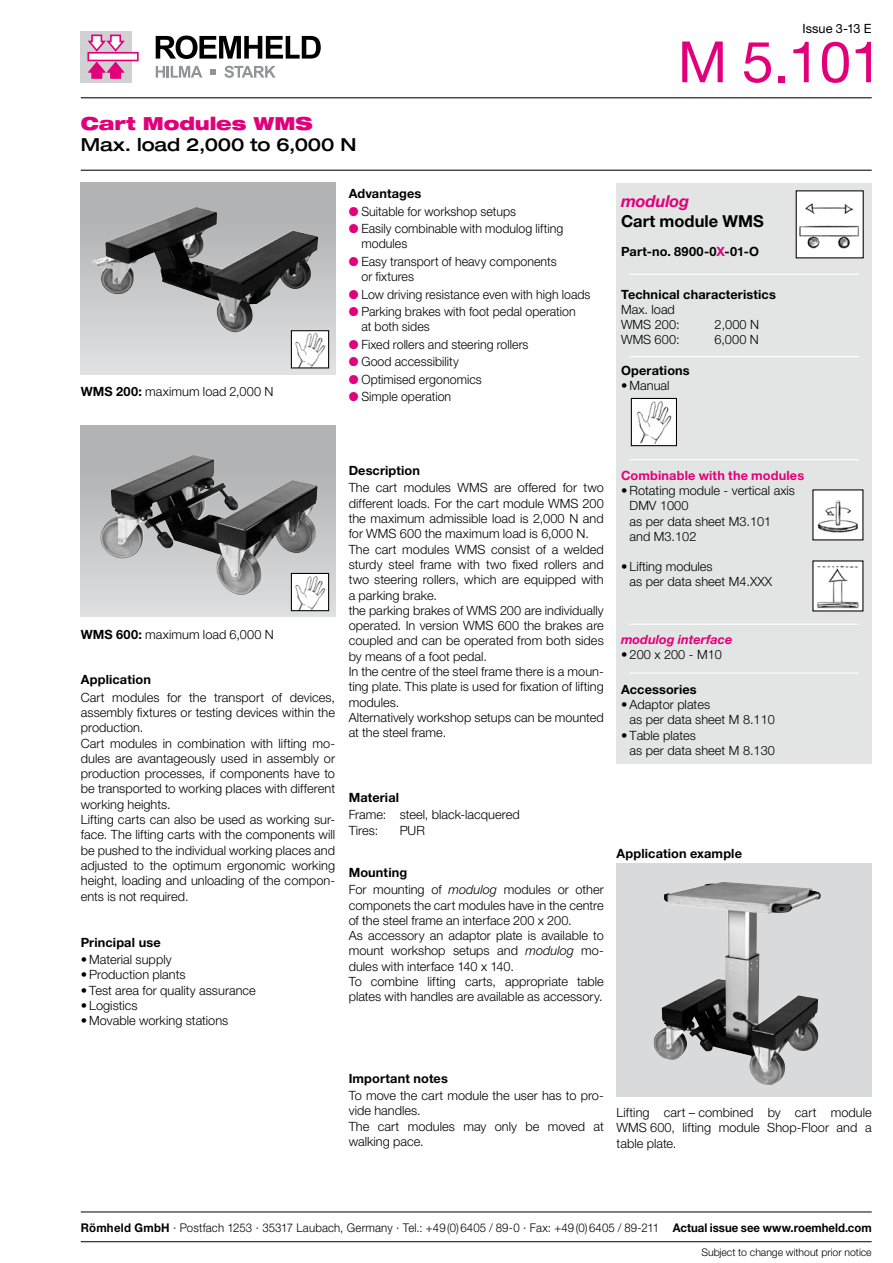
<style>
.page{position:relative;width:893px;height:1263px;background:#fff}
.page>*{position:absolute;margin:0;border:0;box-sizing:border-box;transform-origin:0 0}
.t1{font:57px "Helvetica Neue";color:#e2007a}
.t2{font:500 expanded 18px "Helvetica Neue";letter-spacing:-.01em;color:#000}
.t3{font:900 expanded 18px "Helvetica Neue";letter-spacing:-.01em;color:#e2007a}
.t4{font:700 16.5px "Helvetica Neue";color:#000}
.t5{font:italic 700 16.5px "Helvetica Neue";letter-spacing:-.01em;color:#e2007a}
.t6{font:300 12.75px/15.3px "Helvetica Neue";color:#000}
.t7{font:700 12.75px "Helvetica Neue";letter-spacing:.01em;color:#000}
.t8{font:700 12.75px "Helvetica Neue";letter-spacing:.01em;color:#e2007a}
.t9{font:italic 700 12.75px "Helvetica Neue";color:#e2007a}
.t10{font:12.75px "Helvetica Neue";color:#000}
.t11{font:300 12px "Helvetica Neue";letter-spacing:.01em;color:#000;scale:.95 1}
.t12{font:300 10.5px "Helvetica Neue";letter-spacing:-.005em;color:#000}
.s1{font-weight:700}
.s2{color:#e2007a}
.s3{font-style:italic}
</style>
<div class="page">
<div style="left:81px;top:31px;width:51px;height:51px;background:#d0d1d2"></div>
<svg style="left:87px;top:52px;width:52px;height:9px"></svg>
<svg style="left:87px;top:34px;width:40px;height:19px"></svg>
<svg style="left:87px;top:60px;width:40px;height:19px"></svg>
<svg style="left:156px;top:36px;width:165px;height:23px"></svg>
<svg style="left:156px;top:66px;width:46px;height:12px"></svg>
<svg style="left:224px;top:66px;width:52px;height:12px"></svg>
<svg style="left:210px;top:69px;width:6px;height:6px"></svg>
<hr style="left:81px;top:170px;width:791px;height:1px;background:#000">
<hr style="left:81px;top:97px;width:791px;height:1px;background:#000">
<svg style="left:81px;top:183px;width:255px;height:191px;background:#acadae"></svg>
<img style="left:92px;top:207px;width:104px;height:71px">
<div style="left:617px;top:183px;width:255px;height:102px;background:#e3e4e4"></div>
<div style="left:617px;top:279px;width:255px;height:485px;background:#e3e4e4"></div>
<img style="left:798px;top:192px;width:64px;height:64px">
<div style="left:631px;top:398px;width:45px;height:48px;background:#fff"></div>
<img style="left:636px;top:401px;width:36px;height:42px">
<div style="left:631px;top:398px;width:46px;height:48px;border:1px solid #000"></div>
<div style="left:813px;top:561px;width:50px;height:50px;background:#fff"></div>
<img style="left:817px;top:566px;width:42px;height:42px">
<div style="left:813px;top:490px;width:50px;height:50px;background:#fff"></div>
<img style="left:817px;top:500px;width:41px;height:33px">
<hr style="left:629px;top:274px;width:230px;height:1px;background:#fff">
<hr style="left:629px;top:356px;width:230px;height:1px;background:#fff">
<hr style="left:629px;top:624px;width:230px;height:1px;background:#fff">
<hr style="left:629px;top:459px;width:230px;height:1px;background:#fff">
<hr style="left:629px;top:672px;width:230px;height:2px;background:#fff">
<div style="left:291px;top:331px;width:38px;height:37px;background:#fff"></div>
<img style="left:295px;top:333px;width:31px;height:33px">
<div style="left:291px;top:330px;width:38px;height:38px;border:1px solid #000"></div>
<svg style="left:81px;top:426px;width:255px;height:191px;background:#a9aaab"></svg>
<img style="left:100px;top:455px;width:93px;height:104px">
<img style="left:293px;top:575px;width:34px;height:34px">
<div style="left:291px;top:573px;width:38px;height:38px;border:1px solid #000"></div>
<svg style="left:617px;top:863px;width:255px;height:234px;background:#c5c6c6"></svg>
<img style="left:653px;top:883px;width:75px;height:177px">
<hr style="left:81px;top:1241px;width:791px;height:1px;background:#000">
<hr style="left:81px;top:1212px;width:791px;height:1px;background:#000">
<p class="t10" style="left:802px;top:21px;width:71px">Issue 3-13 E</p>
<h2 class="t3" style="left:81px;top:112px;width:233px">Cart Modules WMS</h2>
<h2 class="t2" style="left:81px;top:133px;width:277px">Max. load 2,000 to 6,000 N</h2>
<p class="t6" style="left:81px;top:383px;width:194px"><span class="s1">WMS 200:</span> maximum load 2,000 N</p>
<p class="t7" style="left:349px;top:186px;width:74px">Advantages</p>
<p class="t6" style="left:349px;top:203px;width:169px"><span class="s2">●</span> Suitable for workshop setups</p>
<p class="t6" style="left:361px;top:221px;width:203px;text-indent:-13px"><span class="s2">●</span> Easily combinable with modulog lifting modules</p>
<p class="t6" style="left:361px;top:253px;width:197px;text-indent:-13px"><span class="s2">●</span> Easy transport of heavy components or fixtures</p>
<p class="t6" style="left:349px;top:286px;width:243px"><span class="s2">●</span> Low driving resistance even with high loads</p>
<p class="t6" style="left:361px;top:303px;width:216px;text-indent:-13px"><span class="s2">●</span> Parking brakes with foot pedal operation at both sides</p>
<p class="t6" style="left:349px;top:336px;width:181px"><span class="s2">●</span> Fixed rollers and steering rollers</p>
<p class="t6" style="left:349px;top:354px;width:112px"><span class="s2">●</span> Good accessibility</p>
<p class="t6" style="left:349px;top:371px;width:135px"><span class="s2">●</span> Optimised ergonomics</p>
<p class="t6" style="left:349px;top:389px;width:104px"><span class="s2">●</span> Simple operation</p>
<h1 class="t1" style="left:678px;top:28px;width:206px">M 5.101</h1>
<p class="t5" style="left:621px;top:191px;width:70px">modulog</p>
<p class="t4" style="left:621px;top:211px;width:144px">Cart module WMS</p>
<p class="t7" style="left:621px;top:243px;width:140px">Part-no. 8900-0<span class="s2">X</span>-01-O</p>
<p class="t7" style="left:621px;top:286px;width:156px">Technical characteristics</p>
<p class="t6" style="left:621px;top:301px;width:60px">Max. load<br>WMS 200:</p>
<p class="t6" style="left:715px;top:317px;width:46px">2,000 N</p>
<p class="t6" style="left:621px;top:332px;width:60px">WMS 600:</p>
<p class="t6" style="left:715px;top:332px;width:46px">6,000 N</p>
<p class="t7" style="left:621px;top:363px;width:70px">Operations</p>
<p class="t6" style="left:621px;top:378px;width:50px">• Manual</p>
<p class="t6" style="left:81px;top:626px;width:194px"><span class="s1">WMS 600:</span> maximum load 6,000 N</p>
<p class="t7" style="left:81px;top:672px;width:72px">Application</p>
<p class="t6" style="left:81px;top:689px;width:256px">Cart modules for the transport of devices, assembly fixtures or testing devices within the production.<br>Cart modules in combination with lifting mo&shy;dules are avantageously used in assembly or production processes, if components have to be transported to working places with different working heights.<br>Lifting carts can also be used as working sur&shy;face. The lifting carts with the components will be pushed to the individual working places and adjusted to the optimum ergonomic working height, loading and unloading of the compon&shy;ents is not required.</p>
<p class="t7" style="left:81px;top:934px;width:81px">Principal use</p>
<p class="t6" style="left:81px;top:951px;width:92px">• Material supply</p>
<p class="t6" style="left:81px;top:967px;width:106px">• Production plants</p>
<p class="t6" style="left:81px;top:982px;width:177px">• Test area for quality assurance</p>
<p class="t6" style="left:81px;top:997px;width:58px">• Logistics</p>
<p class="t6" style="left:81px;top:1013px;width:149px">• Movable working stations</p>
<p class="t7" style="left:349px;top:462px;width:73px">Description</p>
<p class="t6" style="left:349px;top:480px;width:257px">The cart modules WMS are offered for two different loads. For the cart module WMS 200 the maximum admissible load is 2,000 N and for WMS 600 the maximum load is 6,000 N.<br>The cart modules WMS consist of a welded sturdy steel frame with two fixed rollers and two steering rollers, which are equipped with a parking brake.<br>the parking brakes of WMS 200 are individually operated. In version WMS 600 the brakes are coupled and can be operated from both sides by means of a foot pedal.<br>In the centre of the steel frame there is a moun&shy;ting plate. This plate is used for fixation of lifting modules.<br>Alternatively workshop setups can be mounted at the steel frame.</p>
<p class="t8" style="left:621px;top:467px;width:185px">Combinable with the modules</p>
<p class="t6" style="left:630px;top:482px;width:167px;text-indent:-9px">• Rotating module - vertical axis<br>DMV 1000<br>as per data sheet M3.101 and M3.102</p>
<p class="t6" style="left:630px;top:559px;width:144px;text-indent:-9px">• Lifting modules<br>as per data sheet M4.XXX</p>
<p class="t9" style="left:621px;top:632px;width:113px">modulog interface</p>
<p class="t6" style="left:621px;top:647px;width:102px">• 200 x 200 - M10</p>
<p class="t7" style="left:621px;top:681px;width:77px">Accessories</p>
<p class="t6" style="left:630px;top:697px;width:147px;text-indent:-9px">• Adaptor plates<br>as per data sheet M 8.110</p>
<p class="t6" style="left:630px;top:727px;width:147px;text-indent:-9px">• Table plates<br>as per data sheet M 8.130</p>
<p class="t7" style="left:349px;top:789px;width:52px">Material</p>
<p class="t6" style="left:349px;top:807px;width:173px">Frame: steel, black-lacquered<br>Tires:</p>
<p class="t6" style="left:400px;top:822px;width:27px">PUR</p>
<p class="t6" style="left:349px;top:863px;width:257px;line-height:17.4px"><span class="s1">Mounting<br></span>For mounting of <span class="s3">modulog</span> modules or other</p>
<p class="t6" style="left:349px;top:897px;width:257px">componets the cart modules have in the centre of the steel frame an interface 200 x 200.<br>As accessory an adaptor plate is available to mount workshop setups and <span class="s3">modulog</span> mo&shy;dules with interface 140 x 140.<br>To combine lifting carts, appropriate table plates with handles are available as accessory.</p>
<p class="t7" style="left:617px;top:846px;width:127px">Application example</p>
<p class="t7" style="left:349px;top:1070px;width:101px">Important notes</p>
<p class="t6" style="left:349px;top:1088px;width:257px">To move the cart module the user has to pro&shy;vide handles.<br>The cart modules may only be moved at walking pace.</p>
<p class="t6" style="left:617px;top:1104px;width:257px;text-align:justify">Lifting cart – combined by cart module WMS 600, lifting module Shop-Floor and a table plate.</p>
<p class="t11" style="left:81px;top:1220px;width:834px"><span class="s1">Römheld GmbH</span> · Postfach 1253 · 35317 Laubach, Germany · Tel.: +49(0)6405 / 89-0 · Fax: +49(0)6405 / 89-211 <span class="s1">Actual issue see www.roemheld.com</span></p>
<p class="t12" style="left:701px;top:1245px;width:172px">Subject to change without prior notice</p>
</div>
